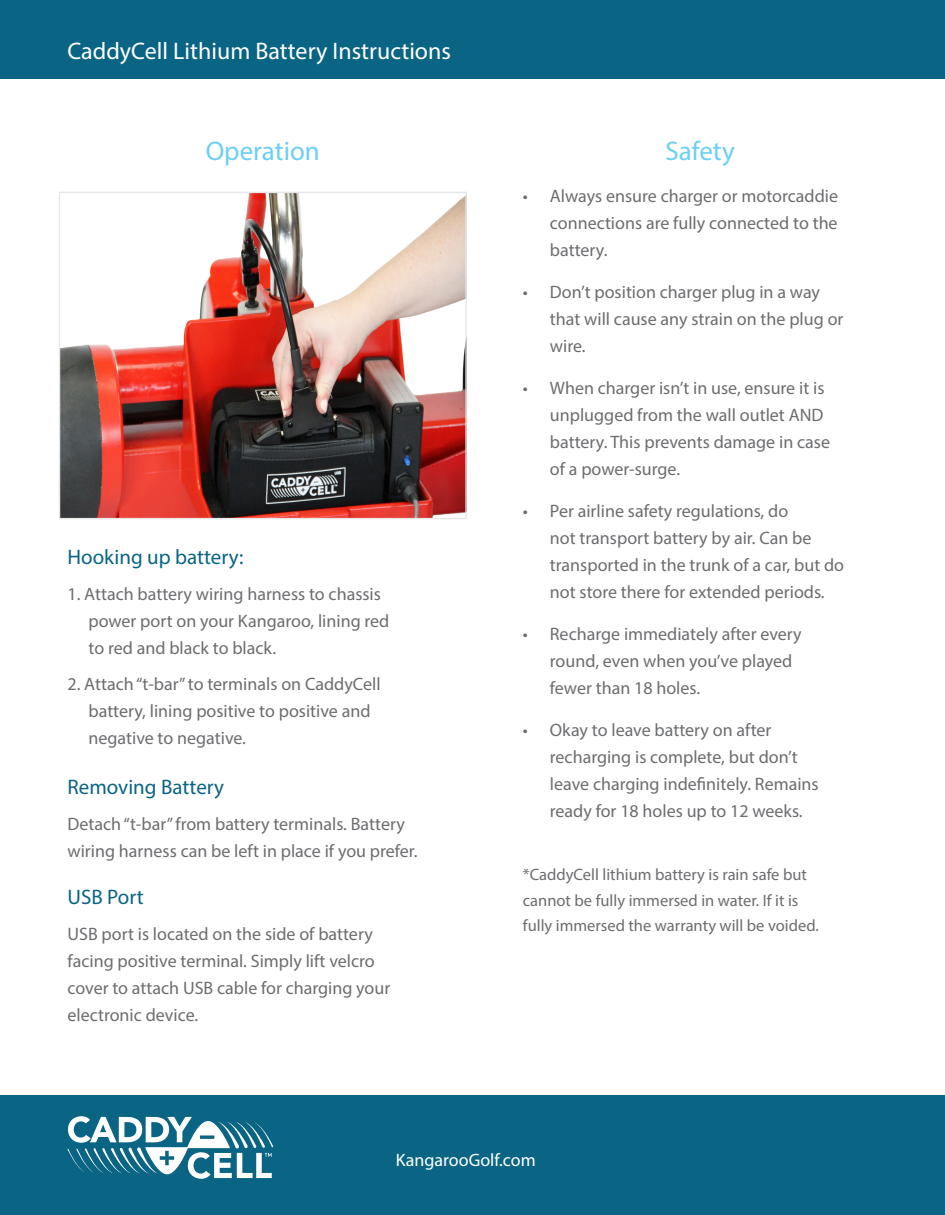
<style>
.page{position:relative;width:945px;height:1215px;background:#fff}
.page>*{position:absolute;margin:0;border:0;box-sizing:border-box;transform-origin:0 0}
.t1{font:27px "Myriad Pro";color:#6bcff6}
.t2{font:24px "Myriad Pro";color:#fff}
.t3{font:21px "Myriad Pro";color:#0a6483}
.t4{font:18px/27px "Myriad Pro";color:#6c6d70}
.t5{font:18px "Myriad Pro";color:#fff}
.t6{font:16.5px/25.5px "Myriad Pro";color:#6c6d70}
</style>
<div class="page">
<div style="left:0;top:0;width:945px;height:78px;background:#0a6483"></div>
<div style="left:0;top:1095px;width:945px;height:120px;background:#0a6483"></div>
<svg style="left:68px;top:1116px;width:205px;height:63px"></svg>
<img style="left:61px;top:194px;width:404px;height:323px">
<div style="left:59px;top:192px;width:408px;height:327px;border:1px solid #e6e7e9"></div>
<p class="t2" style="left:68px;top:36px;width:385px">CaddyCell Lithium Battery Instructions</p>
<p class="t1" style="left:206px;top:135px;width:116px">Operation</p>
<p class="t3" style="left:68px;top:544px;width:178px">Hooking up battery:</p>
<p class="t4" style="left:89px;top:580px;width:302px;text-indent:-21px">1. Attach battery wiring harness to chassis power port on your Kangaroo, lining red to red and black to black.</p>
<p class="t4" style="left:89px;top:670px;width:294px;text-indent:-21px">2. Attach “t-bar” to terminals on CaddyCell battery, lining positive to positive and negative to negative.</p>
<p class="t3" style="left:68px;top:774px;width:158px">Removing Battery</p>
<p class="t4" style="left:68px;top:810px;width:352px">Detach “t-bar” from battery terminals. Battery wiring harness can be left in place if you prefer.</p>
<p class="t3" style="left:68px;top:884px;width:78px">USB Port</p>
<p class="t4" style="left:68px;top:920px;width:324px">USB port is located on the side of battery facing positive terminal. Simply lift velcro cover to attach USB cable for charging your electronic device.</p>
<p class="t1" style="left:666px;top:135px;width:71px">Safety</p>
<p class="t4" style="left:550px;top:183px;width:290px;text-align:justify;text-indent:-27px">• Always ensure charger or motorcaddie connections are fully connected to the battery.</p>
<p class="t4" style="left:550px;top:279px;width:295px;text-indent:-27px">• Don’t position charger plug in a way that will cause any strain on the plug or wire.</p>
<p class="t4" style="left:550px;top:375px;width:282px;text-indent:-27px">• When charger isn’t in use, ensure it is unplugged from the wall outlet AND battery. This prevents damage in case of a power-surge.</p>
<p class="t4" style="left:550px;top:498px;width:296px;text-indent:-27px">• Per airline safety regulations, do<br>not transport battery by air. Can be transported in the trunk of a car, but do not store there for extended periods.</p>
<p class="t4" style="left:550px;top:621px;width:253px;text-indent:-27px">• Recharge immediately after every round, even when you’ve played fewer than 18 holes.</p>
<p class="t4" style="left:550px;top:717px;width:270px;text-indent:-27px">• Okay to leave battery on after recharging is complete, but don’t leave charging indefinitely. Remains ready for 18 holes up to 12 weeks.</p>
<p class="t6" style="left:523px;top:862px;width:297px">*CaddyCell lithium battery is rain safe but cannot be fully immersed in water. If it is fully immersed the warranty will be voided.</p>
<p class="t5" style="left:396px;top:1148px;width:142px">KangarooGolf.com</p>
</div>
